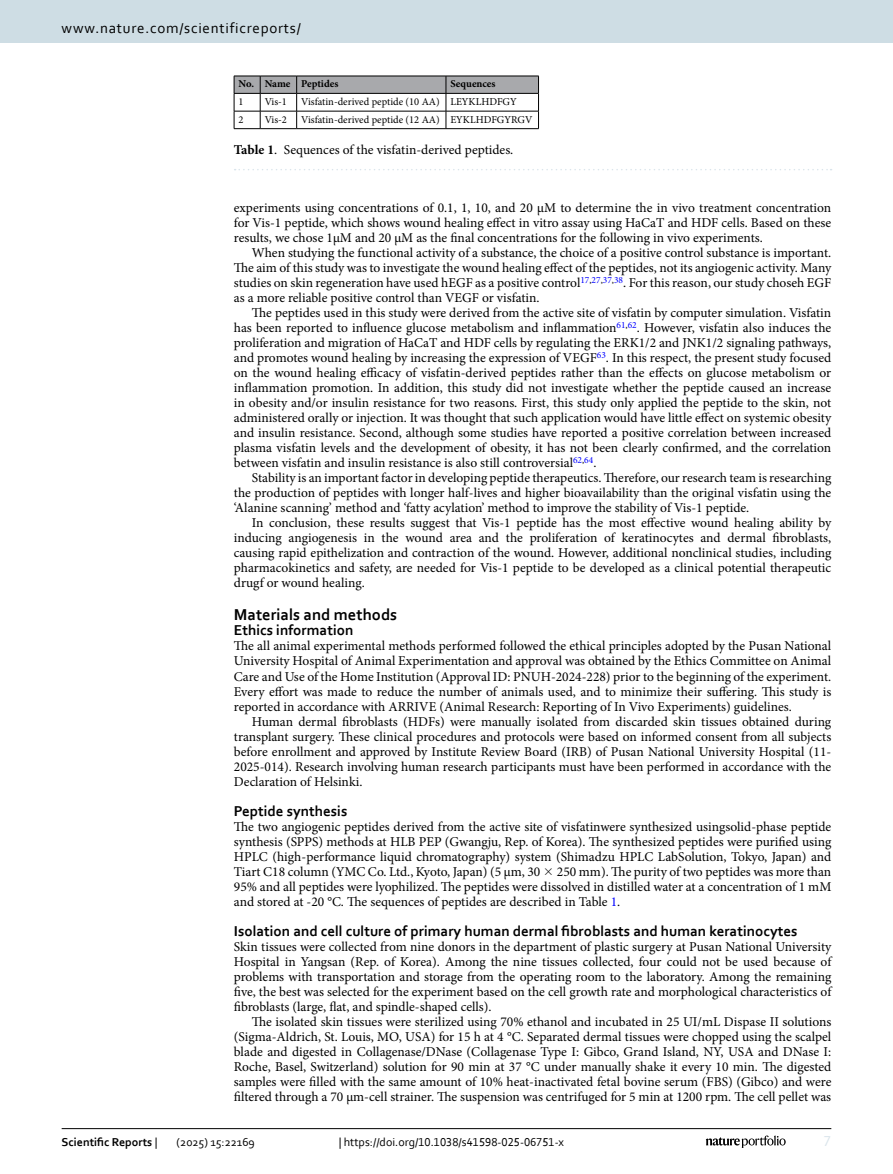
<style>
.page{position:relative;width:893px;height:1174px;background:#fff}
.page>*{position:absolute;margin:0;border:0;box-sizing:border-box;transform-origin:0 0}
.Head_1{font:700 16.5px "Corbel";color:#000}
.Head_2{font:700 15px "Corbel";color:#000}
.t1{font:15px "Corbel";letter-spacing:.05em;color:#000}
.Head_2_After_1{font:700 15px "Corbel";color:#000}
.t2{font:15px "Corbel";color:#d9e4eb}
.Body_Text_Indent{font:13.5px/15px "Minion Pro";color:#000;text-align:justify}
.Body_Text{font:13.5px/15px "Minion Pro";color:#000;text-align:justify}
.Table_Caption{font:13.5px "Minion Pro";color:#000}
.t3{font:12px "Corbel";color:#000}
.t4{font:700 12px "Corbel";color:#000}
.Table_Body{font:10.5px "Minion Pro";color:#000}
.Table_Head{font:700 10.5px "Minion Pro";color:#000}
.s1{font-weight:700}
.s2{color:#00f}
.s3{font-weight:400}
</style>
<div class="page">
<svg style="left:234px;top:76px;width:305px;height:53px"></svg>
<svg style="left:235px;top:169px;width:597px;height:1px"></svg>
<hr style="left:62px;top:1128px;width:769px;height:1px;background:#000">
<svg style="left:706px;top:1135px;width:80px;height:12px"></svg>
<div style="left:0;top:0;width:893px;height:43px;background:#cedde4"></div>
<p class="t1" style="left:62px;top:18px;width:241px">www.nature.com/scientificreports/</p>
<p class="Table_Head" style="left:239px;top:77px;width:17px">No.</p>
<p class="Table_Head" style="left:265px;top:77px;width:27px">Name</p>
<p class="Table_Head" style="left:301px;top:77px;width:39px">Peptides</p>
<p class="Table_Head" style="left:450px;top:77px;width:47px">Sequences</p>
<p class="Table_Body" style="left:239px;top:95px;width:7px">1</p>
<p class="Table_Body" style="left:265px;top:95px;width:24px">Vis-1</p>
<p class="Table_Body" style="left:301px;top:95px;width:140px">Visfatin-derived peptide (10 AA)</p>
<p class="Table_Body" style="left:450px;top:95px;width:68px">LEYKLHDFGY</p>
<p class="Table_Body" style="left:239px;top:112px;width:7px">2</p>
<p class="Table_Body" style="left:265px;top:112px;width:24px">Vis-2</p>
<p class="Table_Body" style="left:301px;top:112px;width:140px">Visfatin-derived peptide (12 AA)</p>
<p class="Table_Body" style="left:450px;top:112px;width:83px">EYKLHDFGYRGV</p>
<p class="Table_Caption" style="left:234px;top:141px;width:281px"><span class="s1">Table 1</span>. Sequences of the visfatin-derived peptides.</p>
<p class="Body_Text_Indent" style="left:234px;top:200px;width:599px">experiments using concentrations of 0.1, 1, 10, and 20 µM to determine the in vivo treatment concentration for Vis-1 peptide, which shows wound healing effect in vitro assay using HaCaT and HDF cells. Based on these results, we chose 1µM and 20 µM as the final concentrations for the following in vivo experiments.</p>
<p class="Body_Text_Indent" style="left:234px;top:245px;width:599px;text-indent:18px">When studying the functional activity of a substance, the choice of a positive control substance is important.<br>The aim of this study was to investigate the wound healing effect of the peptides, not its angiogenic activity. Many studies on skin regeneration have used hEGF as a positive control<sup>17</sup><sup>,</sup><sup>27</sup><sup>,</sup><sup>37</sup><sup>,</sup><sup>38</sup>. For this reason, our study choseh EGF as a more reliable positive control than VEGF or visfatin.</p>
<p class="Body_Text_Indent" style="left:234px;top:305px;width:599px;text-indent:18px">The peptides used in this study were derived from the active site of visfatin by computer simulation. Visfatin has been reported to influence glucose metabolism and inflammation<sup>61</sup><sup>,</sup><sup>62</sup>. However, visfatin also induces the proliferation and migration of HaCaT and HDF cells by regulating the ERK1/2 and JNK1/2 signaling pathways, and promotes wound healing by increasing the expression of VEGF<sup>63</sup>. In this respect, the present study focused on the wound healing efficacy of visfatin-derived peptides rather than the effects on glucose metabolism or inflammation promotion. In addition, this study did not investigate whether the peptide caused an increase in obesity and/or insulin resistance for two reasons. First, this study only applied the peptide to the skin, not administered orally or injection. It was thought that such application would have little effect on systemic obesity and insulin resistance. Second, although some studies have reported a positive correlation between increased plasma visfatin levels and the development of obesity, it has not been clearly confirmed, and the correlation between visfatin and insulin resistance is also still controversial<sup>62</sup><sup>,</sup><sup>64</sup>.</p>
<p class="Body_Text_Indent" style="left:234px;top:470px;width:599px;text-indent:18px">Stability is an important factor in developing peptide therapeutics. Therefore, our research team is researching the production of peptides with longer half-lives and higher bioavailability than the original visfatin using the ‘Alanine scanning’ method and ‘fatty acylation’ method to improve the stability of Vis-1 peptide.</p>
<p class="Body_Text_Indent" style="left:234px;top:515px;width:599px;text-indent:18px">In conclusion, these results suggest that Vis-1 peptide has the most effective wound healing ability by inducing angiogenesis in the wound area and the proliferation of keratinocytes and dermal fibroblasts, causing rapid epithelization and contraction of the wound. However, additional nonclinical studies, including pharmacokinetics and safety, are needed for Vis-1 peptide to be developed as a clinical potential therapeutic drugf or wound healing.</p>
<p class="Head_1" style="left:234px;top:605px;width:165px">Materials and methods</p>
<p class="Head_2_After_1" style="left:234px;top:621px;width:121px">Ethics information</p>
<p class="Body_Text" style="left:234px;top:638px;width:599px">The all animal experimental methods performed followed the ethical principles adopted by the Pusan National University Hospital of Animal Experimentation and approval was obtained by the Ethics Committee on Animal Care and Use of the Home Institution (Approval ID: PNUH-2024-228) prior to the beginning of the experiment.<br>Every effort was made to reduce the number of animals used, and to minimize their suffering. This study is reported in accordance with ARRIVE (Animal Research: Reporting of In Vivo Experiments) guidelines.</p>
<p class="Body_Text_Indent" style="left:234px;top:713px;width:599px;text-indent:18px">Human dermal fibroblasts (HDFs) were manually isolated from discarded skin tissues obtained during transplant surgery. These clinical procedures and protocols were based on informed consent from all subjects before enrollment and approved by Institute Review Board (IRB) of Pusan National University Hospital (11- 2025-014). Research involving human research participants must have been performed in accordance with the Declaration of Helsinki.</p>
<p class="Head_2" style="left:234px;top:801px;width:115px">Peptide synthesis</p>
<p class="Body_Text" style="left:234px;top:818px;width:599px">The two angiogenic peptides derived from the active site of visfatinwere synthesized usingsolid-phase peptide synthesis (SPPS) methods at HLB PEP (Gwangju, Rep. of Korea). The synthesized peptides were purified using HPLC (high-performance liquid chromatography) system (Shimadzu HPLC LabSolution, Tokyo, Japan) and Tiart C18 column (YMC Co. Ltd., Kyoto, Japan) (5 μm, 30 250 mm). The purity of two peptides was more than 95% and all peptides were lyophilized. The peptides were dissolved in distilled water at a concentration of 1 mM and stored at -20 °C. The sequences of peptides are described in Table <span class="s2">1</span>.</p>
<p class="Head_2" style="left:234px;top:921px;width:565px">Isolation and cell culture of primary human dermal fibroblasts and human keratinocytes</p>
<p class="Body_Text" style="left:234px;top:938px;width:599px">Skin tissues were collected from nine donors in the department of plastic surgery at Pusan National University Hospital in Yangsan (Rep. of Korea). Among the nine tissues collected, four could not be used because of problems with transportation and storage from the operating room to the laboratory. Among the remaining five, the best was selected for the experiment based on the cell growth rate and morphological characteristics of fibroblasts (large, flat, and spindle-shaped cells).</p>
<p class="Body_Text_Indent" style="left:234px;top:1013px;width:599px;text-indent:18px">The isolated skin tissues were sterilized using 70% ethanol and incubated in 25 UI/mL Dispase II solutions (Sigma-Aldrich, St. Louis, MO, USA) for 15 h at 4 °C. Separated dermal tissues were chopped using the scalpel blade and digested in Collagenase/DNase (Collagenase Type I: Gibco, Grand Island, NY, USA and DNase I:<br>Roche, Basel, Switzerland) solution for 90 min at 37 °C under manually shake it every 10 min. The digested samples were filled with the same amount of 10% heat-inactivated fetal bovine serum (FBS) (Gibco) and were filtered through a 70 μm-cell strainer. The suspension was centrifuged for 5 min at 1200 rpm. The cell pellet was</p>
<p class="t4" style="left:62px;top:1134px;width:97px">Scientific Reports <span class="s3">|</span></p>
<p class="t3" style="left:177px;top:1134px;width:80px">(2025) 15:22169</p>
<p class="t3" style="left:339px;top:1134px;width:227px">| https://doi.org/10.1038/s41598-025-06751-x</p>
<p class="t2" style="left:824px;top:1132px;width:9px">7</p>
</div>
